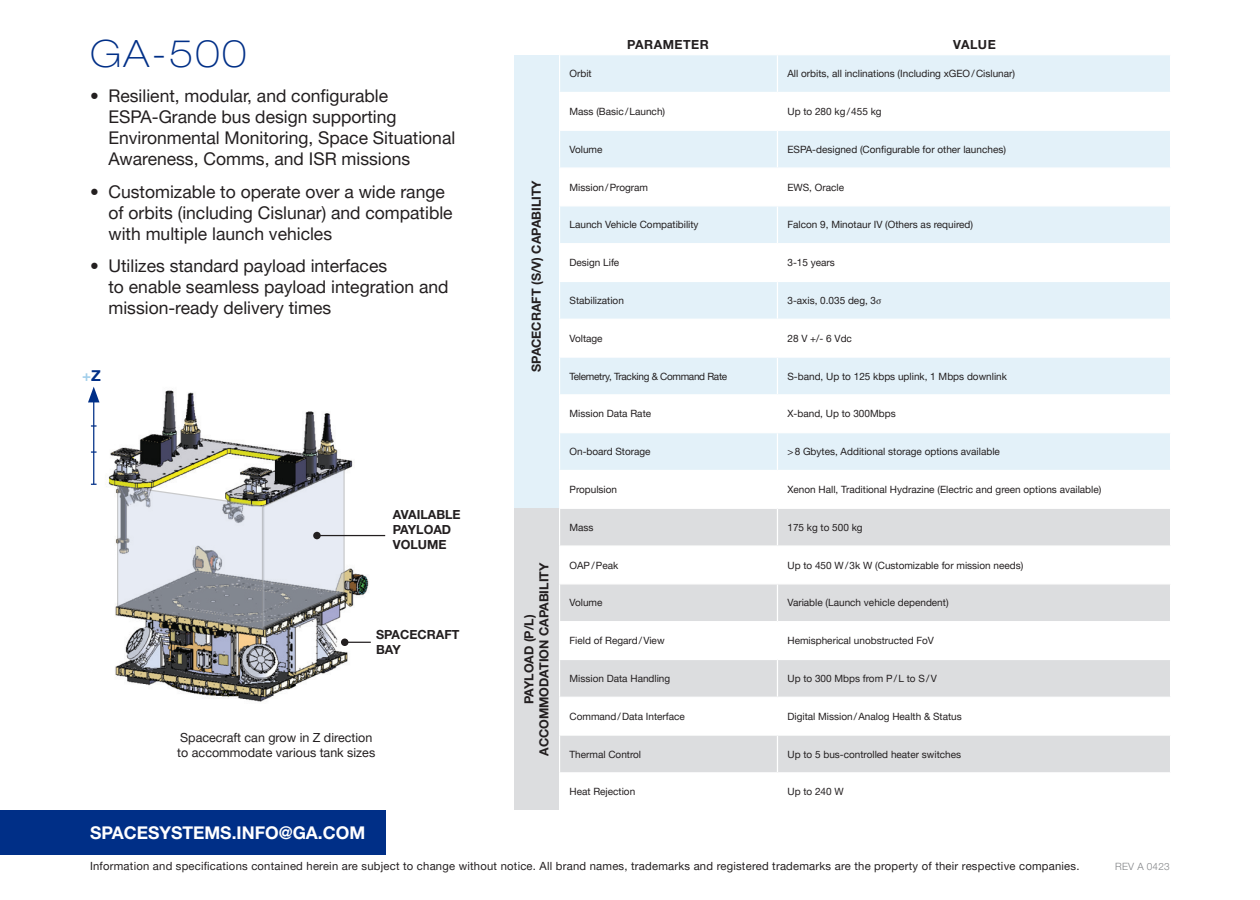
<style>
.page{position:relative;width:1260px;height:900px;background:#fff}
.page>*{position:absolute;margin:0;border:0;box-sizing:border-box;transform-origin:0 0}
.t1{font:100 expanded 37.5px "Helvetica Neue LT Pro";color:#002f87}
.t2{font:17.5px/21px "Helvetica Neue LT Pro";color:#231f20}
.t3{font:700 17.5px "Helvetica Neue LT Pro";color:#fff}
.t4{font:700 15px "Helvetica Neue LT Pro";color:#a2cfeb}
.t5{font:700 12.5px/15px "Helvetica Neue LT Pro";color:#231f20}
.t6{font:12.5px/15px "Helvetica Neue LT Pro";color:#231f20}
.t7{font:700 12.5px "Helvetica Neue LT Pro";letter-spacing:.04em;color:#231f20}
.t8{font:11.25px "Helvetica Neue LT Pro";letter-spacing:.02em;color:#231f20}
.t9{font:10px "Helvetica Neue LT Pro";color:#231f20}
.t10{font:10px "Helvetica Neue LT Pro";letter-spacing:-.03em;color:#231f20}
.t11{font:300 10px "Helvetica Neue LT Pro";letter-spacing:.02em;color:#808285}
.s1{color:#002f87}
.s2{font-family:"Minion Pro"}
</style>
<div class="page">
<img style="left:108px;top:390px;width:264px;height:312px">
<svg style="left:348px;top:642px;width:23px;height:1px"></svg>
<div style="left:341px;top:639px;width:7px;height:7px;background:#231f20;border-radius:50%"></div>
<hr style="left:93px;top:398px;width:1px;height:86px;background:#002f87">
<svg style="left:88px;top:387px;width:12px;height:15px"></svg>
<svg style="left:91px;top:425px;width:6px;height:2px"></svg>
<svg style="left:116px;top:467px;width:229px;height:164px;background:#bcbfc2"></svg>
<hr style="left:317px;top:535px;width:68px;height:1px;background:#231f20">
<div style="left:313px;top:532px;width:8px;height:7px;background:#231f20;border-radius:50%"></div>
<svg style="left:560px;top:55px;width:610px;height:112px;fill:#e3f1f9"></svg>
<div style="left:560px;top:206px;width:610px;height:37px;background:#e3f1f9"></div>
<svg style="left:560px;top:282px;width:610px;height:188px;fill:#e3f1f9"></svg>
<svg style="left:560px;top:509px;width:610px;height:263px;fill:#dcdddf"></svg>
<hr style="left:559px;top:92px;width:218px;height:1px;background:#fff">
<hr style="left:777px;top:92px;width:394px;height:1px;background:#fff">
<hr style="left:559px;top:130px;width:218px;height:1px;background:#fff">
<hr style="left:777px;top:130px;width:394px;height:1px;background:#fff">
<hr style="left:559px;top:319px;width:218px;height:1px;background:#fff">
<hr style="left:777px;top:319px;width:394px;height:1px;background:#fff">
<hr style="left:559px;top:356px;width:218px;height:2px;background:#fff">
<hr style="left:777px;top:356px;width:394px;height:2px;background:#fff">
<hr style="left:559px;top:394px;width:218px;height:1px;background:#fff">
<hr style="left:777px;top:394px;width:394px;height:1px;background:#fff">
<hr style="left:559px;top:432px;width:218px;height:1px;background:#fff">
<hr style="left:777px;top:432px;width:394px;height:1px;background:#fff">
<hr style="left:559px;top:545px;width:218px;height:2px;background:#fff">
<hr style="left:777px;top:545px;width:394px;height:2px;background:#fff">
<hr style="left:559px;top:583px;width:218px;height:1px;background:#fff">
<hr style="left:777px;top:583px;width:394px;height:1px;background:#fff">
<hr style="left:559px;top:621px;width:218px;height:1px;background:#fff">
<hr style="left:777px;top:621px;width:394px;height:1px;background:#fff">
<hr style="left:559px;top:659px;width:218px;height:1px;background:#fff">
<hr style="left:777px;top:659px;width:394px;height:1px;background:#fff">
<hr style="left:559px;top:697px;width:218px;height:1px;background:#fff">
<hr style="left:777px;top:697px;width:394px;height:1px;background:#fff">
<hr style="left:559px;top:734px;width:218px;height:2px;background:#fff">
<hr style="left:777px;top:734px;width:394px;height:2px;background:#fff">
<hr style="left:777px;top:55px;width:1px;height:37px;background:#fff">
<hr style="left:777px;top:93px;width:1px;height:37px;background:#fff">
<hr style="left:777px;top:131px;width:1px;height:36px;background:#fff">
<hr style="left:777px;top:206px;width:1px;height:37px;background:#fff">
<hr style="left:777px;top:282px;width:1px;height:37px;background:#fff">
<hr style="left:777px;top:320px;width:1px;height:36px;background:#fff">
<hr style="left:777px;top:358px;width:1px;height:36px;background:#fff">
<hr style="left:777px;top:395px;width:1px;height:37px;background:#fff">
<hr style="left:777px;top:433px;width:1px;height:37px;background:#fff">
<hr style="left:777px;top:509px;width:1px;height:36px;background:#fff">
<hr style="left:777px;top:547px;width:1px;height:36px;background:#fff">
<hr style="left:777px;top:584px;width:1px;height:37px;background:#fff">
<hr style="left:777px;top:622px;width:1px;height:37px;background:#fff">
<hr style="left:777px;top:660px;width:1px;height:37px;background:#fff">
<hr style="left:777px;top:698px;width:1px;height:36px;background:#fff">
<hr style="left:777px;top:736px;width:1px;height:36px;background:#fff">
<div style="left:514px;top:55px;width:45px;height:453px;background:#e3f1f9"></div>
<div style="left:514px;top:509px;width:45px;height:301px;background:#dcdddf"></div>
<div style="left:0;top:810px;width:385px;height:45px;background:#002f87"></div>
<p class="t1" style="left:90px;top:30px;width:158px">GA-500</p>
<p class="t2" style="left:108px;top:85px;width:348px;text-indent:-18px">• Resilient, modular, and configurable ESPA-Grande bus design supporting Environmental Monitoring, Space Situational Awareness, Comms, and ISR missions</p>
<p class="t2" style="left:108px;top:181px;width:346px;text-indent:-18px">• Customizable to operate over a wide range of orbits (including Cislunar) and compatible with multiple launch vehicles</p>
<p class="t2" style="left:108px;top:255px;width:342px;text-indent:-18px">• Utilizes standard payload interfaces<br>to enable seamless payload integration and mission-ready delivery times</p>
<p class="t4" style="left:82px;top:366px;width:20px">+<span class="s1">Z</span></p>
<p class="t5" style="left:393px;top:507px;width:69px">AVAILABLE<br>PAYLOAD<br>VOLUME</p>
<p class="t5" style="left:376px;top:627px;width:85px">SPACECRAFT<br>BAY</p>
<p class="t6" style="left:177px;top:730px;width:199px">Spacecraft can grow in Z direction to accommodate various tank sizes</p>
<p class="t5" style="left:529px;top:372px;width:193px;rotate:-90deg">SPACECRAFT (S/V) CAPABILITY</p>
<p class="t5" style="left:521px;top:756px;width:195px;text-align:center;rotate:-90deg">PAYLOAD (P/L)<br>ACCOMMODATION CAPABILITY</p>
<p class="t7" style="left:627px;top:37px;width:83px">PARAMETER</p>
<p class="t5" style="left:953px;top:37px;width:44px">VALUE</p>
<p class="t9" style="left:570px;top:67px;width:24px">Orbit</p>
<p class="t9" style="left:787px;top:67px;width:229px">All orbits, all inclinations (Including xGEO/Cislunar)</p>
<p class="t9" style="left:570px;top:105px;width:97px">Mass (Basic/Launch)</p>
<p class="t9" style="left:787px;top:105px;width:96px">Up to 280 kg/455 kg</p>
<p class="t9" style="left:570px;top:143px;width:34px">Volume</p>
<p class="t9" style="left:787px;top:143px;width:220px">ESPA-designed (Configurable for other launches)</p>
<p class="t9" style="left:570px;top:181px;width:80px">Mission/Program</p>
<p class="t9" style="left:787px;top:181px;width:58px">EWS, Oracle</p>
<p class="t9" style="left:570px;top:219px;width:131px">Launch Vehicle Compatibility</p>
<p class="t9" style="left:787px;top:219px;width:187px">Falcon 9, Minotaur IV (Others as required)</p>
<p class="t9" style="left:570px;top:256px;width:51px">Design Life</p>
<p class="t9" style="left:787px;top:256px;width:49px">3-15 years</p>
<p class="t9" style="left:570px;top:294px;width:56px">Stabilization</p>
<p class="t9" style="left:787px;top:294px;width:95px">3-axis, 0.035 deg, 3<span class="s2">σ</span></p>
<p class="t9" style="left:570px;top:332px;width:35px">Voltage</p>
<p class="t9" style="left:787px;top:332px;width:66px">28 V +/- 6 Vdc</p>
<p class="t10" style="left:570px;top:370px;width:159px">Telemetry, Tracking &amp; Command Rate</p>
<p class="t9" style="left:787px;top:370px;width:221px">S-band, Up to 125 kbps uplink, 1 Mbps downlink</p>
<p class="t9" style="left:570px;top:408px;width:83px">Mission Data Rate</p>
<p class="t9" style="left:787px;top:408px;width:110px">X-band, Up to 300Mbps</p>
<p class="t9" style="left:570px;top:445px;width:83px">On-board Storage</p>
<p class="t9" style="left:787px;top:445px;width:214px">&gt;8 Gbytes, Additional storage options available</p>
<p class="t9" style="left:570px;top:483px;width:49px">Propulsion</p>
<p class="t9" style="left:787px;top:483px;width:315px">Xenon Hall, Traditional Hydrazine (Electric and green options available)</p>
<p class="t9" style="left:570px;top:521px;width:26px">Mass</p>
<p class="t9" style="left:787px;top:521px;width:77px">175 kg to 500 kg</p>
<p class="t9" style="left:570px;top:559px;width:50px">OAP/Peak</p>
<p class="t9" style="left:787px;top:559px;width:237px">Up to 450 W/3k W (Customizable for mission needs)</p>
<p class="t9" style="left:570px;top:597px;width:34px">Volume</p>
<p class="t9" style="left:787px;top:597px;width:163px">Variable (Launch vehicle dependent)</p>
<p class="t9" style="left:570px;top:634px;width:97px">Field of Regard/View</p>
<p class="t9" style="left:787px;top:634px;width:148px">Hemispherical unobstructed FoV</p>
<p class="t9" style="left:570px;top:672px;width:102px">Mission Data Handling</p>
<p class="t9" style="left:787px;top:672px;width:151px">Up to 300 Mbps from P/L to S/V</p>
<p class="t9" style="left:570px;top:710px;width:117px">Command/Data Interface</p>
<p class="t9" style="left:787px;top:710px;width:176px">Digital Mission/Analog Health &amp; Status</p>
<p class="t9" style="left:570px;top:748px;width:73px">Thermal Control</p>
<p class="t9" style="left:787px;top:748px;width:175px">Up to 5 bus-controlled heater switches</p>
<p class="t9" style="left:570px;top:786px;width:67px">Heat Rejection</p>
<p class="t9" style="left:787px;top:786px;width:58px">Up to 240 W</p>
<p class="t3" style="left:90px;top:822px;width:277px">SPACESYSTEMS.INFO@GA.COM</p>
<p class="t8" style="left:90px;top:859px;width:991px">Information and specifications contained herein are subject to change without notice. All brand names, trademarks and registered trademarks are the property of their respective companies.</p>
<p class="t11" style="left:1115px;top:861px;width:56px">REV A 0423</p>
</div>
